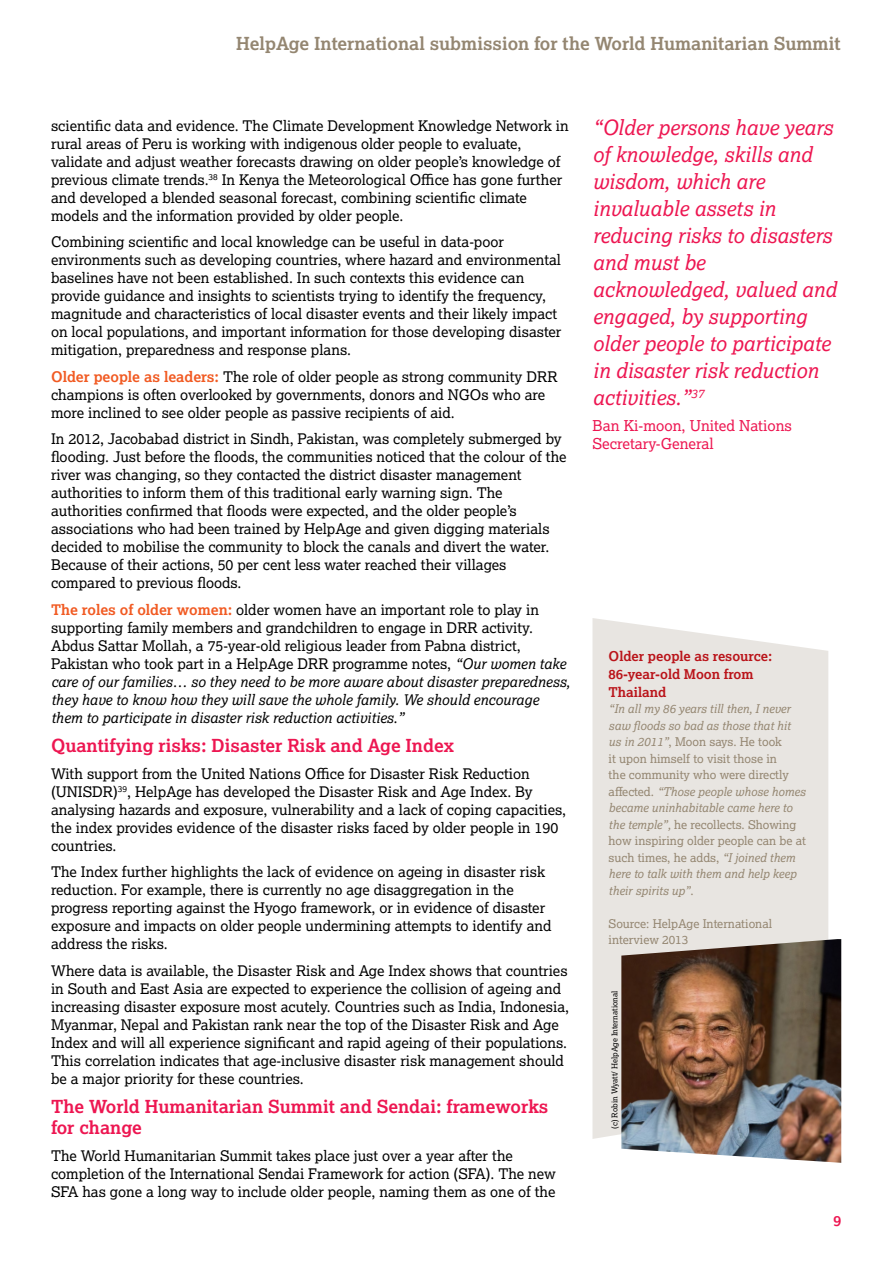
<style>
.page{position:relative;width:893px;height:1263px;background:#fff}
.page>*{position:absolute;margin:0;border:0;box-sizing:border-box;transform-origin:0 0}
._3a_Text{font:italic 21px/27px "Lexia";color:#ed1651}
._3a_Text-2{font:700 18px/21px "Lexia";color:#ed1651}
.t1{font:700 18px "Lexia";color:#948671}
._3a_Text-3{font:15px/18px "Lexia";color:#ed1651}
._3a_Text-4{font:14.7px/18px "Lexia";color:#000}
.t2{font:700 14.7px "Lexia";color:#ed1651}
.t3{font:700 13.5px/18px "Lexia";color:#ba141a}
.t4{font:italic 12px/16.5px "Lexia";color:#948671}
.t5{font:12px/16.5px "Lexia";color:#948671}
.t6{font:7.8px "Lexia";color:#000}
.s1{font-weight:700;color:#f15a22}
.s2{font-style:italic}
.s3{font-style:normal}
</style>
<div class="page">
<div style="left:592px;top:618px;width:236px;height:521px;background:#e8e5e1"></div>
<img style="left:621px;top:939px;width:220px;height:224px">
<p class="t1" style="left:236px;top:32px;width:606px">HelpAge International submission for the World Humanitarian Summit</p>
<p class="_3a_Text-4" style="left:51px;top:116px;width:519px">scientific data and evidence. The Climate Development Knowledge Network in rural areas of Peru is working with indigenous older people to evaluate, validate and adjust weather forecasts drawing on older people’s knowledge of previous climate trends.<sup>38</sup> In Kenya the Meteorological Office has gone further and developed a blended seasonal forecast, combining scientific climate models and the information provided by older people.</p>
<p class="_3a_Text-4" style="left:51px;top:232px;width:512px">Combining scientific and local knowledge can be useful in data-poor environments such as developing countries, where hazard and environmental baselines have not been established. In such contexts this evidence can provide guidance and insights to scientists trying to identify the frequency, magnitude and characteristics of local disaster events and their likely impact on local populations, and important information for those developing disaster mitigation, preparedness and response plans.</p>
<p class="_3a_Text-4" style="left:51px;top:367px;width:508px"><span class="s1">Older people as leaders:</span> The role of older people as strong community DRR champions is often overlooked by governments, donors and NGOs who are more inclined to see older people as passive recipients of aid.</p>
<p class="_3a_Text-4" style="left:51px;top:429px;width:517px">In 2012, Jacobabad district in Sindh, Pakistan, was completely submerged by flooding. Just before the floods, the communities noticed that the colour of the river was changing, so they contacted the district disaster management authorities to inform them of this traditional early warning sign. The authorities confirmed that floods were expected, and the older people’s associations who had been trained by HelpAge and given digging materials decided to mobilise the community to block the canals and divert the water.<br>Because of their actions, 50 per cent less water reached their villages compared to previous floods.</p>
<p class="_3a_Text-4" style="left:51px;top:600px;width:521px"><span class="s1">The roles of older women:</span> older women have an important role to play in supporting family members and grandchildren to engage in DRR activity.<br>Abdus Sattar Mollah, a 75-year-old religious leader from Pabna district, Pakistan who took part in a HelpAge DRR programme notes, <span class="s2">“Our women take care of our families… so they need to be more aware about disaster preparedness, they have to know how they will save the whole family. We should encourage them to participate in disaster risk reduction activities.”</span></p>
<p class="_3a_Text-2" style="left:51px;top:735px;width:404px">Quantifying risks: Disaster Risk and Age Index</p>
<p class="_3a_Text-4" style="left:51px;top:764px;width:516px">With support from the United Nations Office for Disaster Risk Reduction (UNISDR)<sup>39</sup>, HelpAge has developed the Disaster Risk and Age Index. By analysing hazards and exposure, vulnerability and a lack of coping capacities, the index provides evidence of the disaster risks faced by older people in 190 countries.</p>
<p class="_3a_Text-4" style="left:51px;top:863px;width:502px">The Index further highlights the lack of evidence on ageing in disaster risk reduction. For example, there is currently no age disaggregation in the progress reporting against the Hyogo framework, or in evidence of disaster exposure and impacts on older people undermining attempts to identify and address the risks.</p>
<p class="_3a_Text-4" style="left:51px;top:961px;width:520px">Where data is available, the Disaster Risk and Age Index shows that countries in South and East Asia are expected to experience the collision of ageing and increasing disaster exposure most acutely. Countries such as India, Indonesia, Myanmar, Nepal and Pakistan rank near the top of the Disaster Risk and Age Index and will all experience significant and rapid ageing of their populations.<br>This correlation indicates that age-inclusive disaster risk management should be a major priority for these countries.</p>
<p class="_3a_Text-2" style="left:51px;top:1096px;width:499px">The World Humanitarian Summit and Sendai: frameworks for change</p>
<p class="_3a_Text-4" style="left:51px;top:1146px;width:506px">The World Humanitarian Summit takes place just over a year after the completion of the International Sendai Framework for action (SFA). The new<br>SFA has gone a long way to include older people, naming them as one of the</p>
<p class="_3a_Text" style="left:592px;top:113px;width:245px">“Older persons have years of knowledge, skills and wisdom, which are invaluable assets in reducing risks to disasters and must be acknowledged, valued and engaged, by supporting older people to participate in disaster risk reduction activities.”<sup>37</sup></p>
<p class="_3a_Text-3" style="left:592px;top:416px;width:201px">Ban Ki-moon, United Nations<br>Secretary-General</p>
<p class="t3" style="left:609px;top:647px;width:165px">Older people as resource:<br>86-year-old Moon from<br>Thailand</p>
<p class="t4" style="left:609px;top:700px;width:199px">“In all my 86 years till then, I never saw floods so bad as those that hit us in 2011”<span class="s3">, Moon says. He took<br>it upon himself to visit those in<br>the community who were directly affected.</span> “Those people whose homes became uninhabitable came here to the temple”, <span class="s3">he recollects. Showing how inspiring older people can be at such times, he adds,</span> “I joined them here to talk with them and help keep their spirits up”<span class="s3">.</span></p>
<p class="t5" style="left:609px;top:915px;width:165px">Source: HelpAge International interview 2013</p>
<p class="t6" style="left:610px;top:1128px;width:139px;rotate:-90deg">(c) Robin Wyatt/ HelpAge International</p>
<p class="t2" style="left:833px;top:1211px;width:9px">9</p>
</div>
